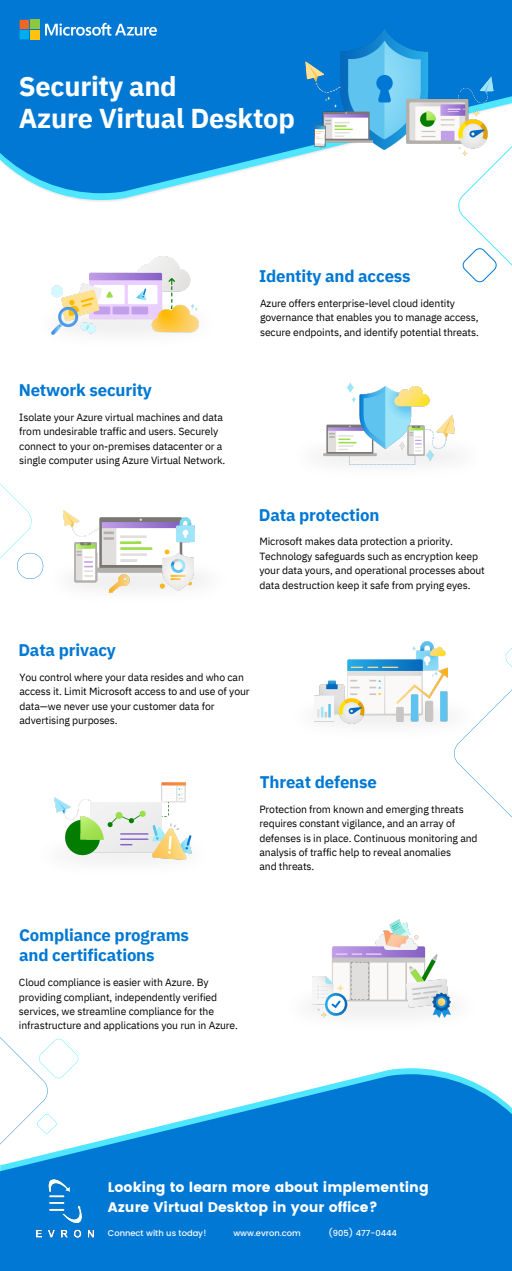
<style>
.page{position:relative;width:512px;height:1271px;background:#fff}
.page>*{position:absolute;margin:0;border:0;box-sizing:border-box;transform-origin:0 0}
.t1{font:700 27.2px/32.4px "IBM Plex Sans";letter-spacing:-.01em;color:#fff}
.t2{font:700 16.8px/20.1px "IBM Plex Sans";letter-spacing:-.01em;color:#0078d4}
.t3{font:13.92px/19.4px "Poppins";color:#fff}
.t4{font:10.4px/14.4px "IBM Plex Sans";letter-spacing:-.01em;color:#000}
.t5{font:500 8.32px "Poppins";color:#fff}
</style>
<div class="page">
<svg style="left:0;top:484px;width:43px;height:95px"></svg>
<svg style="left:0;top:1074px;width:512px;height:197px;background:#248ddb"></svg>
<svg style="left:0;top:1037px;width:79px;height:107px"></svg>
<svg style="left:454px;top:689px;width:58px;height:128px"></svg>
<svg style="left:53px;top:193px;width:98px;height:7px"></svg>
<svg style="left:0;top:0;width:512px;height:193px;background:#258dda"></svg>
<svg style="left:45px;top:23px;width:112px;height:13px"></svg>
<div style="left:20px;top:20px;width:9px;height:9px;background:#f26522"></div>
<div style="left:30px;top:20px;width:9px;height:9px;background:#8dc63f"></div>
<div style="left:20px;top:30px;width:9px;height:9px;background:#00aeef"></div>
<div style="left:30px;top:30px;width:9px;height:9px;background:#ffc20e"></div>
<svg style="left:457px;top:137px;width:55px;height:146px"></svg>
<svg style="left:505px;top:648px;width:7px;height:19px"></svg>
<img style="left:304px;top:28px;width:190px;height:129px">
<img style="left:51px;top:256px;width:148px;height:79px">
<img style="left:323px;top:386px;width:132px;height:79px">
<img style="left:63px;top:510px;width:133px;height:83px">
<img style="left:454px;top:693px;width:28px;height:48px">
<img style="left:314px;top:641px;width:134px;height:83px">
<img style="left:54px;top:797px;width:37px;height:17px">
<img style="left:161px;top:782px;width:25px;height:20px">
<div style="left:163px;top:786px;width:13px;height:14px;background:#fff"></div>
<img style="left:64px;top:802px;width:128px;height:59px">
<svg style="left:176px;top:788px;width:7px;height:11px"></svg>
<img style="left:164px;top:832px;width:15px;height:29px">
<svg style="left:153px;top:825px;width:5px;height:14px"></svg>
<svg style="left:168px;top:836px;width:4px;height:17px"></svg>
<svg style="left:170px;top:823px;width:9px;height:7px"></svg>
<svg style="left:185px;top:835px;width:6px;height:14px"></svg>
<img style="left:312px;top:919px;width:139px;height:99px">
<img style="left:36px;top:1180px;width:57px;height:58px">
<h1 class="t1" style="left:19px;top:67px;width:277px">Security and<br>Azure Virtual Desktop</h1>
<h2 class="t2" style="left:259px;top:264px;width:153px">Identity and access</h2>
<h2 class="t2" style="left:19px;top:379px;width:135px">Network security</h2>
<p class="t4" style="left:19px;top:409px;width:207px">Isolate your Azure virtual machines and data from undesirable traffic and users. Securely connect to your on-premises datacenter or a single computer using Azure Virtual Network.</p>
<p class="t4" style="left:260px;top:295px;width:220px">Azure offers enterprise-level cloud identity governance that enables you to manage access, secure endpoints, and identify potential threats.</p>
<h2 class="t2" style="left:259px;top:503px;width:122px">Data protection</h2>
<p class="t4" style="left:259px;top:534px;width:227px">Microsoft makes data protection a priority.<br>Technology safeguards such as encryption keep your data yours, and operational processes about data destruction keep it safe from prying eyes.</p>
<h2 class="t2" style="left:18px;top:639px;width:99px">Data privacy</h2>
<p class="t4" style="left:19px;top:669px;width:232px">You control where your data resides and who can access it. Limit Microsoft access to and use of your data—we never use your customer data for advertising purposes.</p>
<h2 class="t2" style="left:260px;top:771px;width:118px">Threat defense</h2>
<p class="t4" style="left:259px;top:801px;width:220px">Protection from known and emerging threats requires constant vigilance, and an array of defenses is in place. Continuous monitoring and analysis of traffic help to reveal anomalies<br>and threats.</p>
<h2 class="t2" style="left:19px;top:924px;width:171px">Compliance programs and certifications</h2>
<p class="t4" style="left:19px;top:974px;width:220px">Cloud compliance is easier with Azure. By providing compliant, independently verified services, we streamline compliance for the infrastructure and applications you run in Azure.</p>
<h3 class="t3" style="left:108px;top:1178px;width:322px">Looking to learn more about implementing<br>Azure Virtual Desktop in your office?</h3>
<p class="t5" style="left:108px;top:1227px;width:100px">Connect with us today!</p>
<p class="t5" style="left:233px;top:1227px;width:69px">www.evron.com</p>
<p class="t5" style="left:328px;top:1227px;width:70px">(905) 477-0444</p>
</div>
